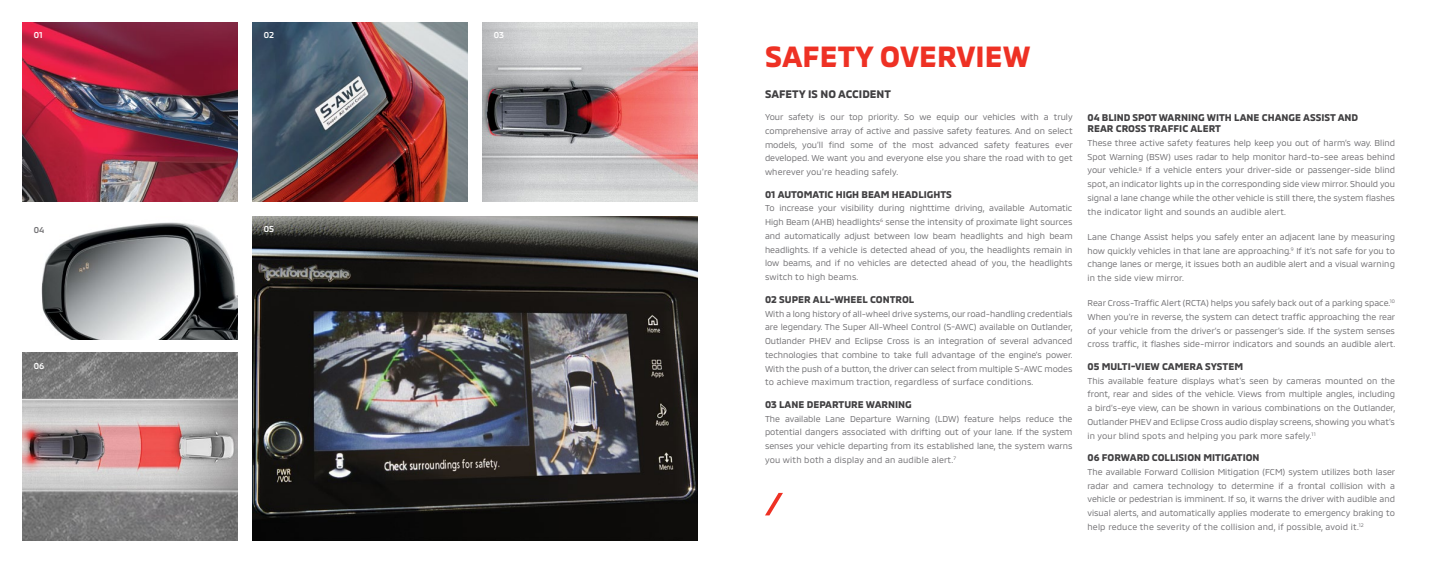
<style>
.page{position:relative;width:1440px;height:563px;background:#fff}
.page>*{position:absolute;margin:0;border:0;box-sizing:border-box;transform-origin:0 0}
.t1{font:700 30px "MMC";color:#ee3124}
.t2{font:700 11.25px "MMC";color:#414042}
.t3{font:700 10px/11.2px "MMC";color:#414042}
.t4{font:8.75px/13.8px "MMC";letter-spacing:.015em;color:#717073;text-align:justify}
.t5{font:500 8.75px "MMC";letter-spacing:.01em;color:#fff}
.t6{font:500 8.75px "MMC";color:#717073}
</style>
<div class="page">
<img style="left:252px;top:216px;width:446px;height:324px">
<img style="left:482px;top:22px;width:215px;height:179px">
<img style="left:23px;top:352px;width:215px;height:188px">
<img style="left:252px;top:22px;width:216px;height:179px">
<img style="left:41px;top:222px;width:197px;height:117px">
<img style="left:22px;top:22px;width:216px;height:179px">
<svg style="left:765px;top:492px;width:18px;height:23px"></svg>
<p class="t5" style="left:34px;top:28px;width:11px">01</p>
<p class="t5" style="left:264px;top:28px;width:12px">02</p>
<p class="t6" style="left:34px;top:222px;width:12px">04</p>
<p class="t5" style="left:34px;top:358px;width:12px">06</p>
<p class="t5" style="left:264px;top:222px;width:12px">05</p>
<p class="t5" style="left:494px;top:28px;width:12px">03</p>
<h1 class="t1" style="left:765px;top:32px;width:267px">SAFETY OVERVIEW</h1>
<p class="t2" style="left:765px;top:85px;width:128px">SAFETY IS NO ACCIDENT</p>
<p class="t4" style="left:765px;top:109px;width:309px">Your safety is our top priority. So we equip our vehicles with a truly comprehensive array of active and passive safety features. And on select models, you’ll find some of the most advanced safety features ever developed. We want you and everyone else you share the road with to get wherever you’re heading safely.</p>
<p class="t3" style="left:765px;top:187px;width:188px">01 AUTOMATIC HIGH BEAM HEADLIGHTS</p>
<p class="t4" style="left:765px;top:200px;width:309px">To increase your visibility during nighttime driving, available Automatic High Beam (AHB) headlights<sup>6</sup> sense the intensity of proximate light sources and automatically adjust between low beam headlights and high beam headlights. If a vehicle is detected ahead of you, the headlights remain in low beams, and if no vehicles are detected ahead of you, the headlights switch to high beams.</p>
<p class="t3" style="left:765px;top:292px;width:151px">02 SUPER ALL-WHEEL CONTROL</p>
<p class="t4" style="left:765px;top:305px;width:309px">With a long history of all-wheel drive systems, our road-handling credentials are legendary. The Super All-Wheel Control (S-AWC) available on Outlander, Outlander PHEV and Eclipse Cross is an integration of several advanced technologies that combine to take full advantage of the engine’s power.<br>With the push of a button, the driver can select from multiple S-AWC modes to achieve maximum traction, regardless of surface conditions.</p>
<p class="t3" style="left:765px;top:397px;width:148px">03 LANE DEPARTURE WARNING</p>
<p class="t4" style="left:765px;top:410px;width:309px">The available Lane Departure Warning (LDW) feature helps reduce the potential dangers associated with drifting out of your lane. If the system senses your vehicle departing from its established lane, the system warns you with both a display and an audible alert.<sup>7</sup></p>
<p class="t3" style="left:1088px;top:111px;width:272px">04 BLIND SPOT WARNING WITH LANE CHANGE ASSIST AND<br>REAR CROSS TRAFFIC ALERT</p>
<p class="t4" style="left:1087px;top:135px;width:309px">These three active safety features help keep you out of harm’s way. Blind Spot Warning (BSW) uses radar to help monitor hard-to-see areas behind your vehicle.<sup>8</sup> If a vehicle enters your driver-side or passenger-side blind spot, an indicator lights up in the corresponding side view mirror. Should you signal a lane change while the other vehicle is still there, the system flashes the indicator light and sounds an audible alert.</p>
<p class="t4" style="left:1087px;top:229px;width:309px">Lane Change Assist helps you safely enter an adjacent lane by measuring how quickly vehicles in that lane are approaching.<sup>9</sup> If it’s not safe for you to change lanes or merge, it issues both an audible alert and a visual warning in the side view mirror.</p>
<p class="t4" style="left:1087px;top:295px;width:309px">Rear Cross-Traffic Alert (RCTA) helps you safely back out of a parking space.<sup>10<br></sup>When you’re in reverse, the system can detect traffic approaching the rear of your vehicle from the driver’s or passenger’s side. If the system senses cross traffic, it flashes side-mirror indicators and sounds an audible alert.</p>
<p class="t3" style="left:1088px;top:359px;width:157px">05 MULTI-VIEW CAMERA SYSTEM</p>
<p class="t4" style="left:1088px;top:372px;width:309px">This available feature displays what’s seen by cameras mounted on the front, rear and sides of the vehicle. Views from multiple angles, including a bird’s-eye view, can be shown in various combinations on the Outlander, Outlander PHEV and Eclipse Cross audio display screens, showing you what’s in your blind spots and helping you park more safely.<sup>11</sup></p>
<p class="t3" style="left:1088px;top:451px;width:174px">06 FORWARD COLLISION MITIGATION</p>
<p class="t4" style="left:1088px;top:464px;width:309px">The available Forward Collision Mitigation (FCM) system utilizes both laser radar and camera technology to determine if a frontal collision with a vehicle or pedestrian is imminent. If so, it warns the driver with audible and visual alerts, and automatically applies moderate to emergency braking to help reduce the severity of the collision and, if possible, avoid it.<sup>12</sup></p>
</div>
